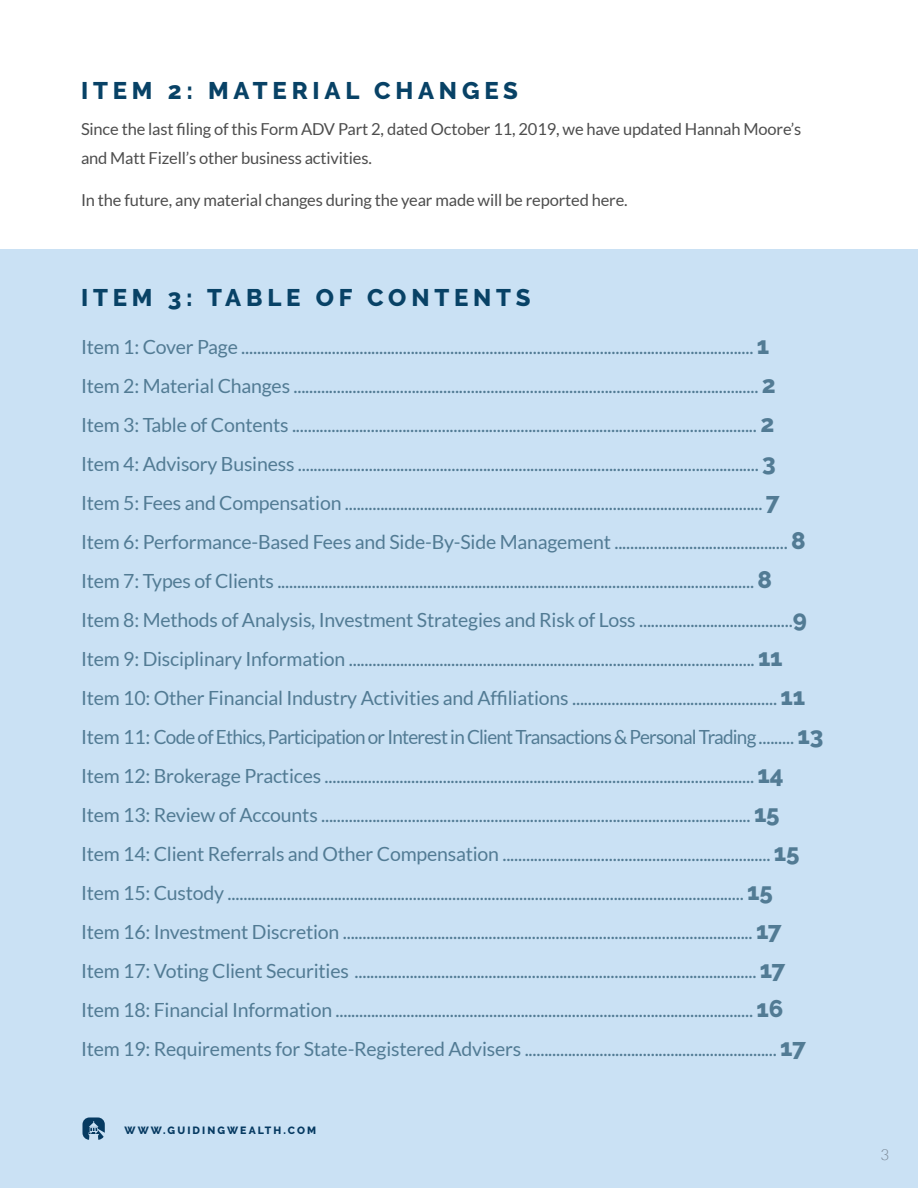
<style>
.page{position:relative;width:918px;height:1188px;background:#fff}
.page>*{position:absolute;margin:0;border:0;box-sizing:border-box;transform-origin:0 0}
.t1{font:800 24px "Raleway";letter-spacing:.2em;color:#084266}
.t2{font:19.5px/39px "Lato";letter-spacing:-.01em;color:#527b94}
.t3{font:16.5px/28.5px "Lato";letter-spacing:-.01em;color:#4d4d4d}
.t4{font:300 15px "Lato";color:#939597}
.t5{font:800 10.5px "Raleway";letter-spacing:.2em;color:#084266}
.s1{font-family:"Raleway";font-weight:800;font-size:24px}
</style>
<div class="page">
<div style="left:0;top:249px;width:918px;height:939px;background:#cae1f4"></div>
<p class="t1" style="left:81px;top:82px;width:438px">ITEM 2: MATERIAL CHANGES</p>
<p class="t3" style="left:81px;top:115px;width:722px">Since the last filing of this Form ADV Part 2, dated October 11, 2019, we have updated Hannah Moore’s and Matt Fizell’s other business activities.</p>
<p class="t3" style="left:81px;top:187px;width:548px">In the future, any material changes during the year made will be reported here.</p>
<p class="t1" style="left:81px;top:289px;width:451px">ITEM 3: TABLE OF CONTENTS</p>
<p class="t2" style="left:81px;top:327px;width:744px">Item 1: Cover Page .................................................................................................................................. <span class="s1">1<br></span>Item 2: Material Changes ...................................................................................................................... <span class="s1">2<br></span>Item 3: Table of Contents ...................................................................................................................... <span class="s1">2<br></span>Item 4: Advisory Business ..................................................................................................................... <span class="s1">3<br></span>Item 5: Fees and Compensation .......................................................................................................... <span class="s1">7<br></span>Item 6: Performance-Based Fees and Side-By-Side Management ............................................ <span class="s1">8<br></span>Item 7: Types of Clients ......................................................................................................................... <span class="s1">8<br></span>Item 8: Methods of Analysis, Investment Strategies and Risk of Loss .......................................<span class="s1">9<br></span>Item 9: Disciplinary Information ....................................................................................................... <span class="s1">11<br></span>Item 10: Other Financial Industry Activities and Affiliations .................................................... <span class="s1">11<br></span>Item 11: Code of Ethics, Participation or Interest in Client Transactions &amp; Personal Trading ......... <span class="s1">13<br></span>Item 12: Brokerage Practices ............................................................................................................. <span class="s1">14<br></span>Item 13: Review of Accounts ............................................................................................................. <span class="s1">15<br></span>Item 14: Client Referrals and Other Compensation .................................................................... <span class="s1">15<br></span>Item 15: Custody ................................................................................................................................... <span class="s1">15<br></span>Item 16: Investment Discretion ........................................................................................................ <span class="s1">17<br></span>Item 17: Voting Client Securities ...................................................................................................... <span class="s1">17<br></span>Item 18: Financial Information .......................................................................................................... <span class="s1">16<br></span>Item 19: Requirements for State-Registered Advisers ................................................................ <span class="s1">17</span></p>
<p class="t5" style="left:124px;top:1126px;width:193px">WWW.GUIDINGWEALTH.COM</p>
<p class="t4" style="left:881px;top:1146px;width:10px">3</p>
</div>
